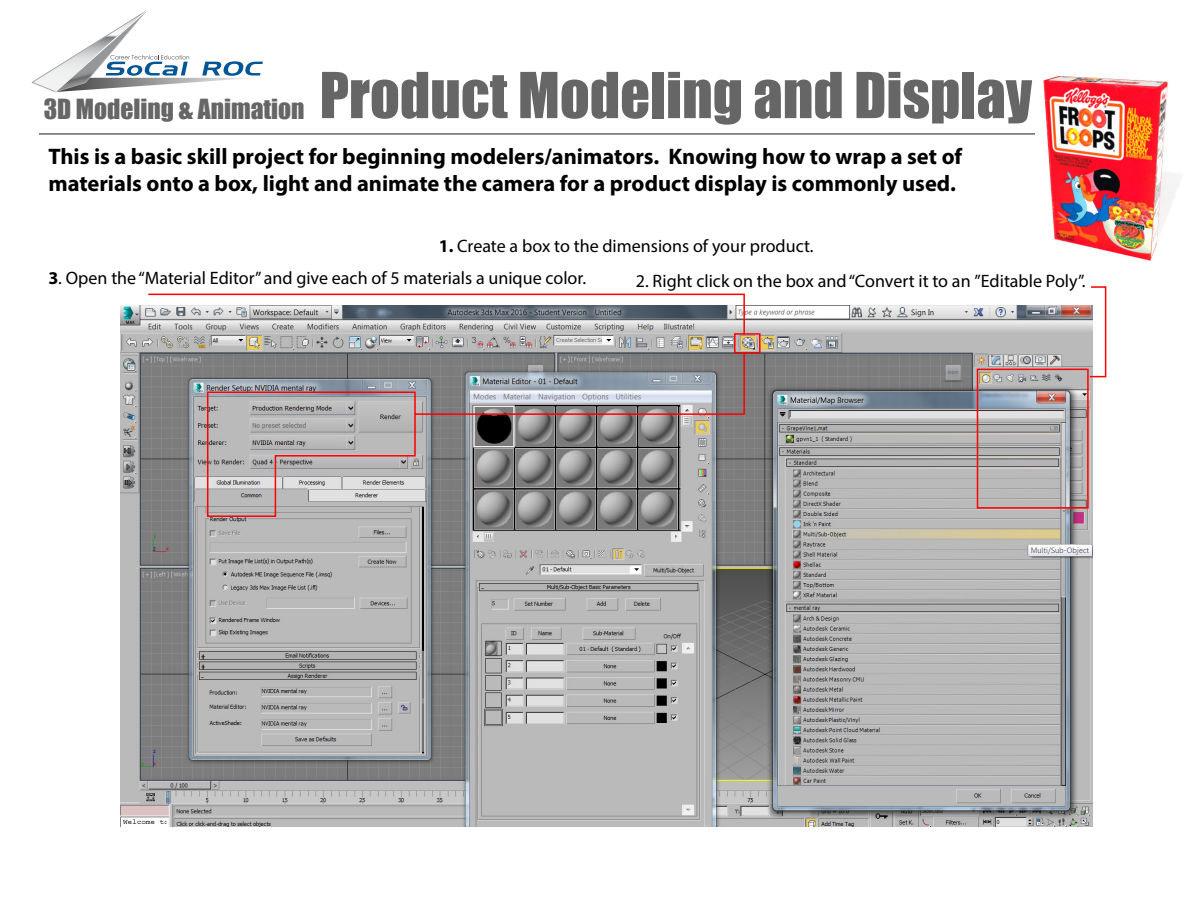
<style>
.page{position:relative;width:1188px;height:918px;background:#fff}
.page>*{position:absolute;margin:0;border:0;box-sizing:border-box;transform-origin:0 0}
.t1{font:58.5px "Impact";color:#666}
.t2{font:25.5px "Impact";color:#666}
.t3{font:700 22.5px/27px "Myriad Pro";color:#000}
.t4{font:18px "Myriad Pro";color:#000}
.s1{font-weight:700}
</style>
<div class="page">
<img style="left:120px;top:306px;width:972px;height:521px">
<svg style="left:32px;top:10px;width:231px;height:83px"></svg>
<hr style="left:39px;top:133px;width:1084px;height:2px;background:#666">
<div style="left:977px;top:369px;width:112px;height:140px;border:2px solid #f00"></div>
<svg style="left:1089px;top:286px;width:18px;height:92px"></svg>
<div style="left:734px;top:333px;width:27px;height:20px;border:2px solid #f00"></div>
<svg style="left:147px;top:293px;width:599px;height:43px"></svg>
<svg style="left:206px;top:352px;width:540px;height:166px;background:#989597"></svg>
<img style="left:1036px;top:76px;width:144px;height:185px">
<h1 class="t1" style="left:320px;top:50px;width:714px">Product Modeling and Display</h1>
<h2 class="t2" style="left:44px;top:89px;width:262px">3D Modeling &amp; Animation</h2>
<p class="t3" style="left:48px;top:143px;width:915px">This is a basic skill project for beginning modelers/animators. Knowing how to wrap a set of materials onto a box, light and animate the camera for a product display is commonly used.</p>
<p class="t4" style="left:439px;top:234px;width:376px"><span class="s1">1.</span> Create a box to the dimensions of your product.</p>
<p class="t4" style="left:48px;top:267px;width:539px"><span class="s1">3</span>. Open the “Material Editor” and give each of 5 materials a unique color.</p>
<p class="t4" style="left:636px;top:270px;width:451px">2. Right click on the box and “Convert it to an ”Editable Poly”.</p>
</div>
